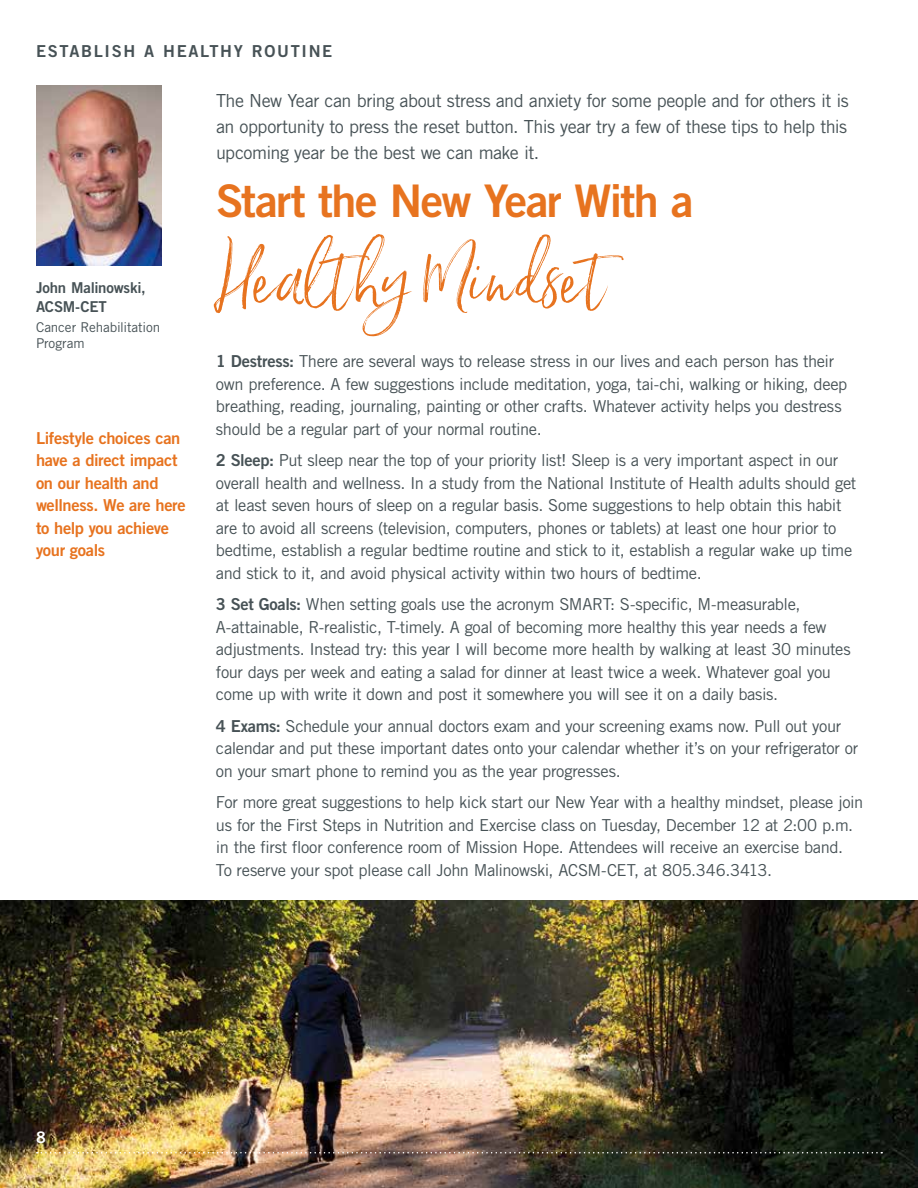
<style>
.page{position:relative;width:918px;height:1188px;background:#fff}
.page>*{position:absolute;margin:0;border:0;box-sizing:border-box;transform-origin:0 0}
.t1{font:72px "Saturday Script";letter-spacing:-.01em;color:#e7731f}
.t2{font:45px "Trade Gothic LT Std Bd 2";letter-spacing:-.035em;color:#e7731f}
.t3{font:18px/25.5px "Trade Gothic LT Std";letter-spacing:-.03em;color:#475256;text-align:justify}
.t4{font:16.5px/22.5px "Trade Gothic LT Std";letter-spacing:-.025em;color:#475256}
.t5{font:16.5px/22.5px "Trade Gothic LT Std Bd 2";letter-spacing:-.02em;color:#e7731f}
.t6{font:16.5px "Trade Gothic LT Std Bd 2";letter-spacing:.1em;color:#475256}
.t7{font:15.9px "Trade Gothic LT Std Bd 2";color:#fff}
.t8{font:15px/19.5px "Trade Gothic LT Std Bd 2";letter-spacing:-.015em;color:#475256}
.t9{font:13.5px/16.5px "Trade Gothic LT Std";letter-spacing:-.01em;color:#475256}
.s1{font-family:"Trade Gothic LT Std Bd 2"}
</style>
<div class="page">
<img style="left:0;top:900px;width:918px;height:288px">
<img style="left:36px;top:85px;width:126px;height:181px">
<img style="left:37px;top:1152px;width:845px;height:2px">
<p class="t6" style="left:36px;top:41px;width:298px">ESTABLISH A HEALTHY ROUTINE</p>
<p class="t8" style="left:36px;top:277px;width:111px">John Malinowski,<br>ACSM-CET</p>
<p class="t9" style="left:36px;top:318px;width:126px">Cancer Rehabilitation<br>Program</p>
<p class="t5" style="left:36px;top:426px;width:151px">Lifestyle choices can have a direct impact on our health and wellness. We are here to help you achieve your goals</p>
<p class="t3" style="left:216px;top:88px;width:634px">The New Year can bring about stress and anxiety for some people and for others it is an opportunity to press the reset button. This year try a few of these tips to help this upcoming year be the best we can make it.</p>
<h2 class="t2" style="left:216px;top:173px;width:479px">Start the New Year With a</h2>
<h1 class="t1" style="left:216px;top:234px;width:390px">Healthy Mindset</h1>
<p class="t4" style="left:216px;top:350px;width:633px"><span class="s1">1 Destress:</span> There are several ways to release stress in our lives and each person has their own preference. A few suggestions include meditation, yoga, tai-chi, walking or hiking, deep breathing, reading, journaling, painting or other crafts. Whatever activity helps you destress should be a regular part of your normal routine.</p>
<p class="t4" style="left:216px;top:449px;width:642px"><span class="s1">2 Sleep:</span> Put sleep near the top of your priority list! Sleep is a very important aspect in our overall health and wellness. In a study from the National Institute of Health adults should get at least seven hours of sleep on a regular basis. Some suggestions to help obtain this habit are to avoid all screens (television, computers, phones or tablets) at least one hour prior to bedtime, establish a regular bedtime routine and stick to it, establish a regular wake up time and stick to it, and avoid physical activity within two hours of bedtime.</p>
<p class="t4" style="left:216px;top:593px;width:636px"><span class="s1">3 Set Goals:</span> When setting goals use the acronym SMART: S-specific, M-measurable, A-attainable, R-realistic, T-timely. A goal of becoming more healthy this year needs a few adjustments. Instead try: this year I will become more health by walking at least 30 minutes four days per week and eating a salad for dinner at least twice a week. Whatever goal you come up with write it down and post it somewhere you will see it on a daily basis.</p>
<p class="t4" style="left:216px;top:715px;width:644px"><span class="s1">4 Exams:</span> Schedule your annual doctors exam and your screening exams now. Pull out your calendar and put these important dates onto your calendar whether it’s on your refrigerator or on your smart phone to remind you as the year progresses.</p>
<p class="t4" style="left:216px;top:791px;width:649px">For more great suggestions to help kick start our New Year with a healthy mindset, please join us for the First Steps in Nutrition and Exercise class on Tuesday, December 12 at 2:00 p.m. in the first floor conference room of Mission Hope. Attendees will receive an exercise band.<br>To reserve your spot please call John Malinowski, ACSM-CET, at 805.346.3413.</p>
<p class="t7" style="left:36px;top:1127px;width:11px">8</p>
</div>
